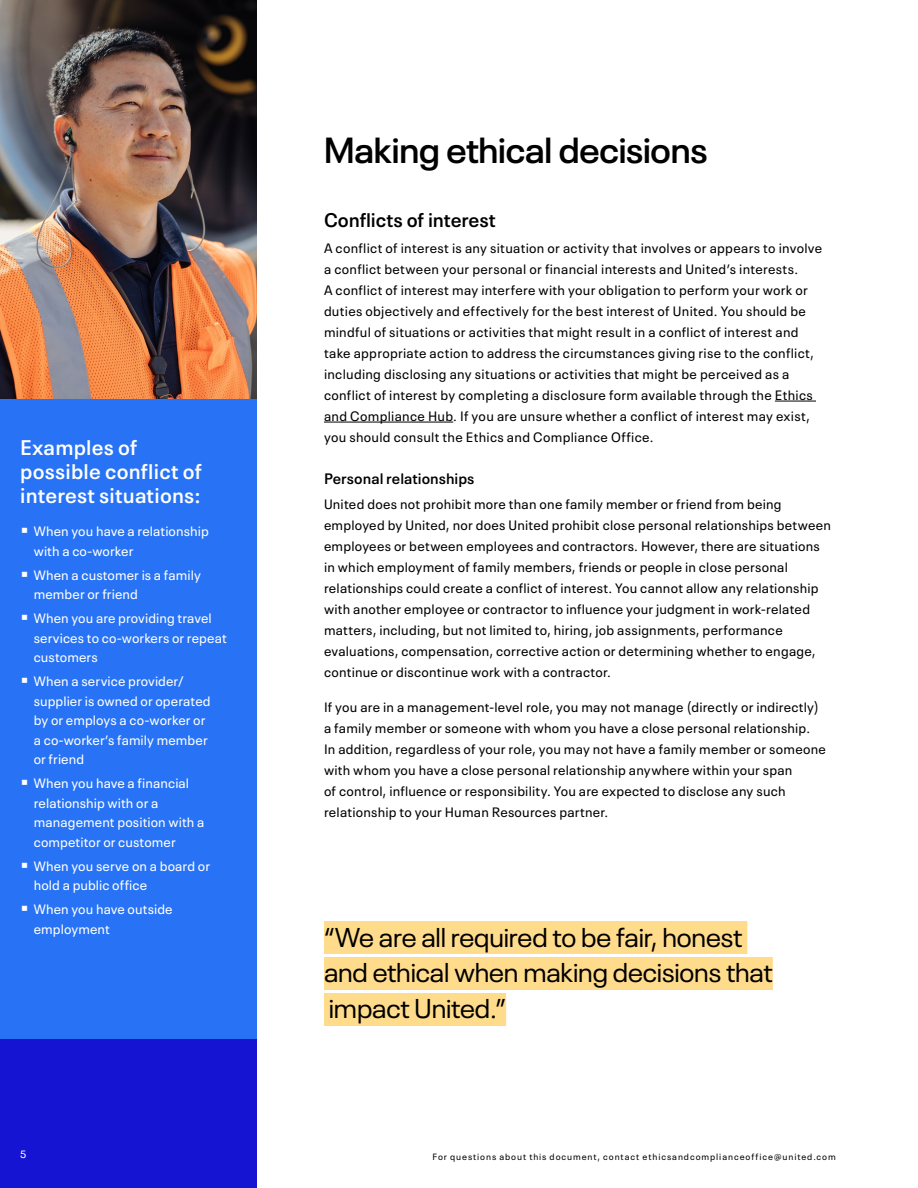
<style>
.page{position:relative;width:918px;height:1188px;background:#fff}
.page>*{position:absolute;margin:0;border:0;box-sizing:border-box;transform-origin:0 0}
.t1{font:600 36px "Neue Plak";letter-spacing:-.005em;color:#000}
.t2{font:27px/36px "Neue Plak";letter-spacing:-.005em;color:#000}
.t3{font:600 21px/24px "Neue Plak Text";letter-spacing:.01em;color:#fff}
.t4{font:600 19.5px "Neue Plak Text";letter-spacing:-.005em;color:#000}
.t5{font:600 15px "Neue Plak Text";letter-spacing:.005em;color:#000}
.t6{font:13.5px/21px "Neue Plak Text";letter-spacing:.02em;color:#000}
.t7{font:13.5px/19.5px "Neue Plak Text";letter-spacing:.005em;color:#fff}
.t8{font:10.5px "Neue Plak Text";color:#fff}
.t9{font:9px "Neue Plak Text";letter-spacing:.1em;color:#000}
</style>
<div class="page">
<div style="left:0;top:398px;width:256px;height:682px;background:#2873f5"></div>
<img style="left:0;top:0;width:256px;height:398px">
<div style="left:0;top:1040px;width:256px;height:148px;background:#1414d2"></div>
<div style="left:324px;top:921px;width:423px;height:33px;background:#ffdc8c"></div>
<div style="left:324px;top:957px;width:449px;height:33px;background:#ffdc8c"></div>
<div style="left:324px;top:993px;width:182px;height:33px;background:#ffdc8c"></div>
<hr style="left:775px;top:401px;width:41px;height:1px;background:#000">
<hr style="left:324px;top:422px;width:129px;height:1px;background:#000">
<h3 class="t3" style="left:20px;top:433px;width:183px">Examples of possible conflict of interest situations:</h3>
<p class="t7" style="left:34px;top:520px;width:177px">When you have a relationship with a co-worker</p>
<p class="t7" style="left:34px;top:564px;width:169px">When a customer is a family member or friend</p>
<p class="t7" style="left:34px;top:607px;width:195px">When you are providing travel services to co-workers or repeat customers</p>
<p class="t7" style="left:34px;top:670px;width:178px">When a service provider/ supplier is owned or operated by or employs a co-worker or a co-worker’s family member or friend</p>
<p class="t7" style="left:34px;top:772px;width:172px">When you have a financial relationship with or a management position with a competitor or customer</p>
<p class="t7" style="left:34px;top:855px;width:178px">When you serve on a board or hold a public office</p>
<p class="t7" style="left:34px;top:898px;width:140px">When you have outside employment</p>
<p class="t8" style="left:20px;top:1146px;width:8px">5</p>
<h1 class="t1" style="left:324px;top:122px;width:385px">Making ethical decisions</h1>
<h3 class="t4" style="left:324px;top:204px;width:173px">Conflicts of interest</h3>
<p class="t6" style="left:324px;top:236px;width:500px">A conflict of interest is any situation or activity that involves or appears to involve a conflict between your personal or financial interests and United’s interests.<br>A conflict of interest may interfere with your obligation to perform your work or duties objectively and effectively for the best interest of United. You should be mindful of situations or activities that might result in a conflict of interest and take appropriate action to address the circumstances giving rise to the conflict, including disclosing any situations or activities that might be perceived as a conflict of interest by completing a disclosure form available through the Ethics and Compliance Hub. If you are unsure whether a conflict of interest may exist, you should consult the Ethics and Compliance Office.</p>
<p class="t5" style="left:324px;top:466px;width:152px">Personal relationships</p>
<p class="t6" style="left:324px;top:493px;width:509px">United does not prohibit more than one family member or friend from being employed by United, nor does United prohibit close personal relationships between employees or between employees and contractors. However, there are situations in which employment of family members, friends or people in close personal relationships could create a conflict of interest. You cannot allow any relationship with another employee or contractor to influence your judgment in work-related matters, including, but not limited to, hiring, job assignments, performance evaluations, compensation, corrective action or determining whether to engage, continue or discontinue work with a contractor.</p>
<p class="t6" style="left:324px;top:695px;width:503px">If you are in a management-level role, you may not manage (directly or indirectly) a family member or someone with whom you have a close personal relationship.<br>In addition, regardless of your role, you may not have a family member or someone with whom you have a close personal relationship anywhere within your span<br>of control, influence or responsibility. You are expected to disclose any such relationship to your Human Resources partner.</p>
<h2 class="t2" style="left:324px;top:916px;width:450px">“We are all required to be fair, honest and ethical when making decisions that impact United.”</h2>
<p class="t9" style="left:432px;top:1149px;width:405px">For questions about this document, contact ethicsandcomplianceoffice@united.com</p>
</div>
